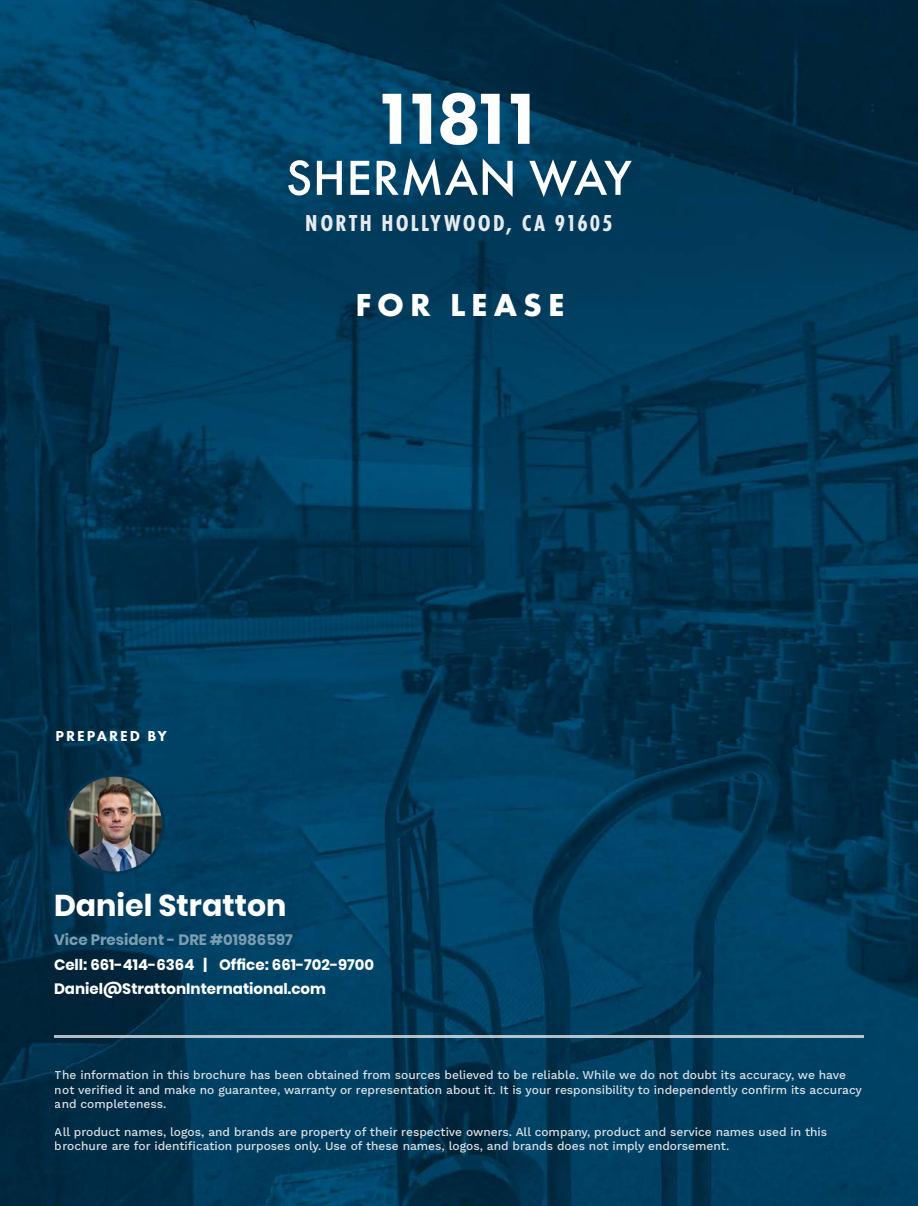
<style>
.page{position:relative;width:918px;height:1206px;background:#fff}
.page>*{position:absolute;margin:0;border:0;box-sizing:border-box;transform-origin:0 0}
.t1{font:800 75px "Futura PT";letter-spacing:-.175em;color:#fff}
.t2{font:500 51px "Futura PT";letter-spacing:.01em;color:#fff}
.t3{font:700 33px "Futura PT";letter-spacing:.185em;color:#fff}
.t4{font:700 30px "Poppins";color:#fff}
.t5{font:700 24px "Futura PT Cond";letter-spacing:.095em;color:#fff}
.t6{font:700 15px "Poppins";color:#fff}
.t7{font:700 15px "Poppins";color:#7b9db2}
.t8{font:800 15px "Futura PT";letter-spacing:.13em;color:#fff}
.t9{font:500 12px/14.4px "Work Sans";color:#fff}
</style>
<div class="page">
<img style="left:0;top:0;width:918px;height:1205px">
<hr style="left:54px;top:1035px;width:810px;height:2px;background:#fff">
<img style="left:66px;top:775px;width:97px;height:98px;border-radius:49px">
<div style="left:64px;top:773px;width:101px;height:101px;border:3px solid #023552;border-radius:50%"></div>
<p class="t1" style="left:372px;top:72px;width:175px">11811</p>
<p class="t2" style="left:286px;top:147px;width:347px">SHERMAN WAY</p>
<h3 class="t5" style="left:306px;top:209px;width:308px">NORTH HOLLYWOOD, CA 91605</h3>
<p class="t8" style="left:56px;top:727px;width:113px">PREPARED BY</p>
<p class="t3" style="left:355px;top:283px;width:211px">FOR LEASE</p>
<p class="t4" style="left:54px;top:888px;width:234px">Daniel Stratton</p>
<p class="t7" style="left:54px;top:930px;width:240px">Vice President - DRE #01986597</p>
<p class="t6" style="left:54px;top:955px;width:322px">Cell: 661-414-6364 | Office: 661-702-9700</p>
<p class="t6" style="left:54px;top:979px;width:274px">Daniel@StrattonInternational.com</p>
<p class="t9" style="left:55px;top:1067px;width:809px">The information in this brochure has been obtained from sources believed to be reliable. While we do not doubt its accuracy, we have not verified it and make no guarantee, warranty or representation about it. It is your responsibility to independently confirm its accuracy and completeness.</p>
<p class="t9" style="left:55px;top:1123px;width:774px">All product names, logos, and brands are property of their respective owners. All company, product and service names used in this brochure are for identification purposes only. Use of these names, logos, and brands does not imply endorsement.</p>
</div>
